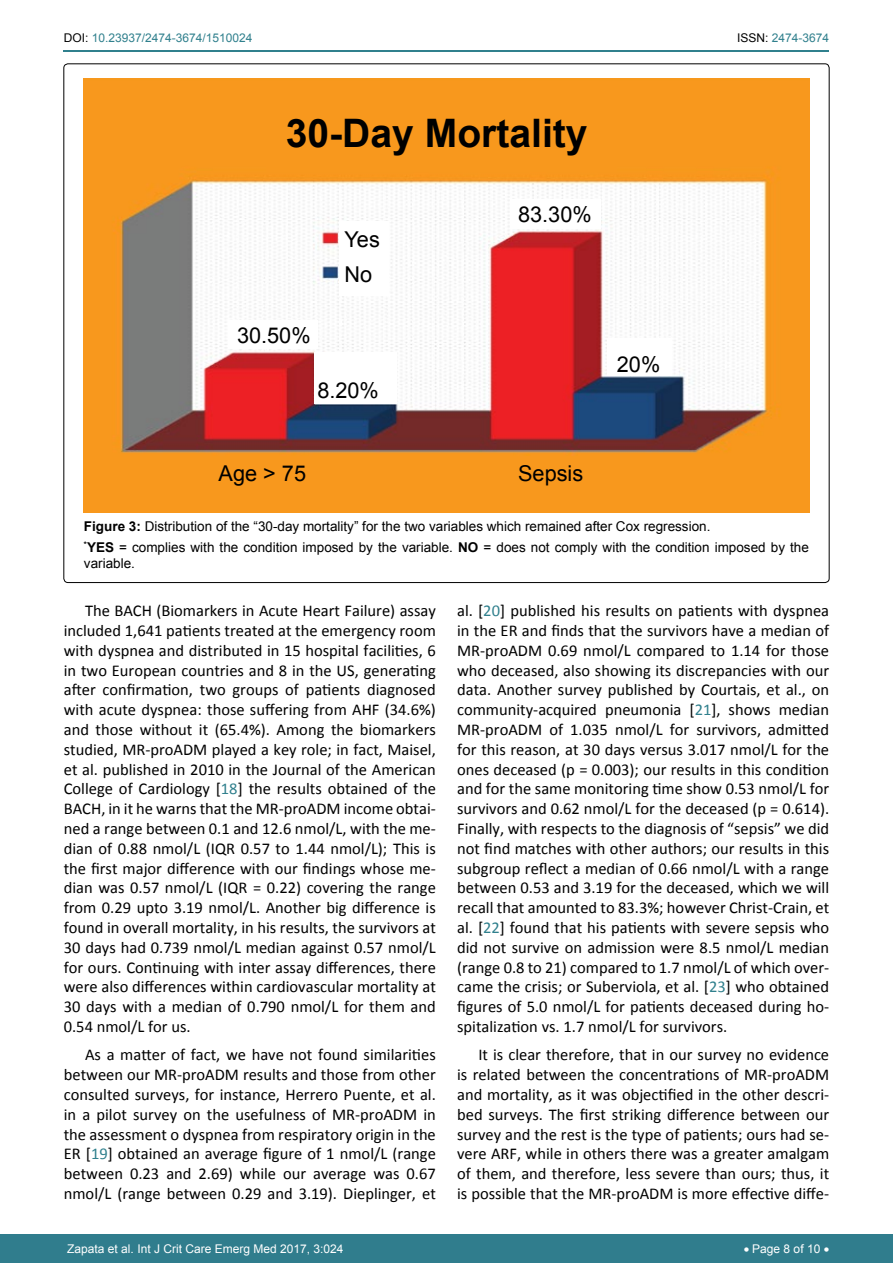
<style>
.page{position:relative;width:893px;height:1263px;background:#fff}
.page>*{position:absolute;margin:0;border:0;box-sizing:border-box;transform-origin:0 0}
.t1{font:700 39.3px "Arial";color:#000}
.t2{font:21.75px/35px "Arial";color:#000}
.t3{font:16.5px/19.8px "Calibri";color:#000;text-align:justify}
.t4{font:13.5px/20.4px "Arial";color:#000}
.t5{font:12px "Arial";color:#fff}
.t6{font:12px "Arial";color:#30808d}
.s1{color:#000}
.s2{font-weight:700}
.s3{color:#30808d}
</style>
<div class="page">
<hr style="left:64px;top:50px;width:765px;height:2px;background:#30808d">
<div style="left:0;top:1234px;width:893px;height:29px;background:#307d8d"></div>
<img style="left:84px;top:79px;width:725px;height:434px">
<div style="left:228px;top:320px;width:89px;height:29px;background:#fff"></div>
<div style="left:315px;top:352px;width:82px;height:51px;background:#fff"></div>
<div style="left:339px;top:221px;width:49px;height:75px;background:#fff"></div>
<div style="left:510px;top:199px;width:91px;height:30px;background:#fff"></div>
<div style="left:608px;top:338px;width:64px;height:37px;background:#fff"></div>
<div style="left:197px;top:456px;width:427px;height:39px;background:#f8981d"></div>
<div style="left:266px;top:106px;width:351px;height:65px;background:#f8981d"></div>
<p class="t6" style="left:64px;top:30px;width:190px"><span class="s1">DOI:</span> 10.23937/2474-3674/1510024</p>
<p class="t6" style="left:737px;top:30px;width:94px"><span class="s1">ISSN:</span> 2474-3674</p>
<h1 class="t1" style="left:286px;top:107px;width:303px">30-Day Mortality</h1>
<h2 class="t2" style="left:344px;top:222px;width:37px">Yes<br>No</h2>
<h2 class="t2" style="left:237px;top:318px;width:75px">30.50%</h2>
<h2 class="t2" style="left:317px;top:373px;width:63px">8.20%</h2>
<h2 class="t2" style="left:518px;top:197px;width:75px">83.30%</h2>
<h2 class="t2" style="left:219px;top:456px;width:89px">Age &gt; 75</h2>
<h2 class="t2" style="left:518px;top:456px;width:67px">Sepsis</h2>
<h2 class="t2" style="left:617px;top:347px;width:45px">20%</h2>
<p class="t4" style="left:84px;top:516px;width:726px"><span class="s2">Figure 3:</span> Distribution of the “30-day mortality” for the two variables which remained after Cox regression.<br><sup>*</sup><span class="s2">YES</span> = complies with the condition imposed by the variable. <span class="s2">NO</span> = does not comply with the condition imposed by the</p>
<p class="t4" style="left:84px;top:553px;width:53px">variable.</p>
<p class="t3" style="left:64px;top:601px;width:374px;text-indent:21px">The BACH (Biomarkers in Acute Heart Failure) assay included 1,641 patients treated at the emergency room with dyspnea and distributed in 15 hospital facilities, 6 in two European countries and 8 in the US, generating after confirmation, two groups of patients diagnosed with acute dyspnea: those suffering from AHF (34.6%) and those without it (65.4%). Among the biomarkers studied, MR-proADM played a key role; in fact, Maisel, et al. published in 2010 in the Journal of the American College of Cardiology [<span class="s3">18</span>] the results obtained of the BACH, in it he warns that the MR-proADM income obtai&shy;ned a range between 0.1 and 12.6 nmol/L, with the me&shy;dian of 0.88 nmol/L (IQR 0.57 to 1.44 nmol/L); This is the first major difference with our findings whose me&shy;dian was 0.57 nmol/L (IQR = 0.22) covering the range from 0.29 upto 3.19 nmol/L. Another big difference is found in overall mortality, in his results, the survivors at 30 days had 0.739 nmol/L median against 0.57 nmol/L for ours. Continuing with inter assay differences, there were also differences within cardiovascular mortality at 30 days with a median of 0.790 nmol/L for them and 0.54 nmol/L for us.</p>
<p class="t3" style="left:64px;top:1045px;width:374px;text-indent:21px">As a matter of fact, we have not found similarities between our MR-proADM results and those from other consulted surveys, for instance, Herrero Puente, et al. in a pilot survey on the usefulness of MR-proADM in the assessment o dyspnea from respiratory origin in the ER [<span class="s3">19</span>] obtained an average figure of 1 nmol/L (range between 0.23 and 2.69) while our average was 0.67 nmol/L (range between 0.29 and 3.19). Dieplinger, et</p>
<p class="t3" style="left:457px;top:601px;width:374px">al. [<span class="s3">20</span>] published his results on patients with dyspnea in the ER and finds that the survivors have a median of MR-proADM 0.69 nmol/L compared to 1.14 for those who deceased, also showing its discrepancies with our data. Another survey published by Courtais, et al., on community-acquired pneumonia [<span class="s3">21</span>], shows median MR-proADM of 1.035 nmol/L for survivors, admitted for this reason, at 30 days versus 3.017 nmol/L for the ones deceased (p = 0.003); our results in this condition and for the same monitoring time show 0.53 nmol/L for survivors and 0.62 nmol/L for the deceased (p = 0.614).<br>Finally, with respects to the diagnosis of “sepsis” we did not find matches with other authors; our results in this subgroup reflect a median of 0.66 nmol/L with a range between 0.53 and 3.19 for the deceased, which we will recall that amounted to 83.3%; however Christ-Crain, et al. [<span class="s3">22</span>] found that his patients with severe sepsis who did not survive on admission were 8.5 nmol/L median (range 0.8 to 21) compared to 1.7 nmol/L of which over&shy;came the crisis; or Suberviola, et al. [<span class="s3">23</span>] who obtained figures of 5.0 nmol/L for patients deceased during ho&shy;spitalization vs. 1.7 nmol/L for survivors.</p>
<p class="t3" style="left:457px;top:1045px;width:374px;text-indent:21px">It is clear therefore, that in our survey no evidence is related between the concentrations of MR-proADM and mortality, as it was objectified in the other descri&shy;bed surveys. The first striking difference between our survey and the rest is the type of patients; ours had se&shy;vere ARF, while in others there was a greater amalgam of them, and therefore, less severe than ours; thus, it is possible that the MR-proADM is more effective diffe-</p>
<p class="t5" style="left:67px;top:1241px;width:278px">Zapata et al. Int J Crit Care Emerg Med 2017, 3:024</p>
<p class="t5" style="left:744px;top:1241px;width:87px">• Page 8 of 10 •</p>
</div>
